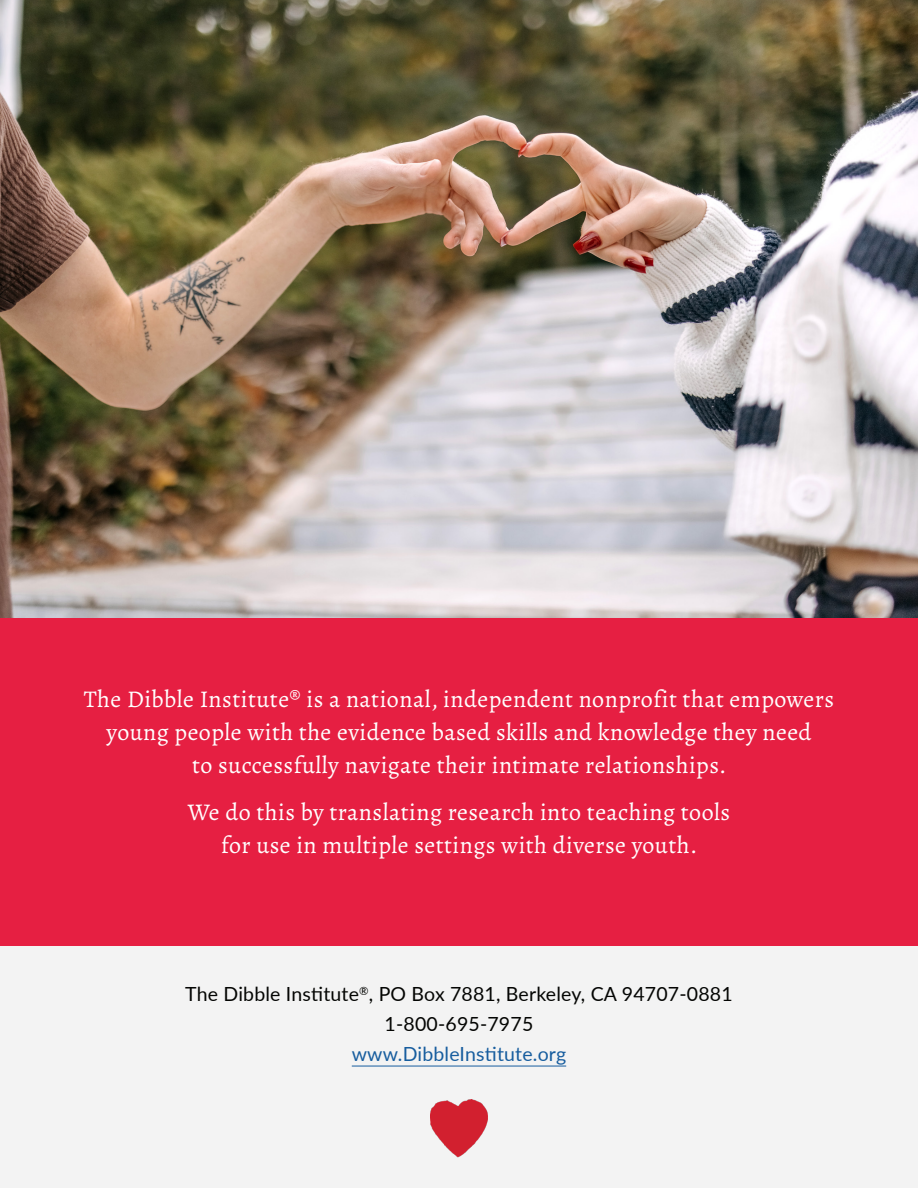
<style>
.page{position:relative;width:918px;height:1188px;background:#fff}
.page>*{position:absolute;margin:0;border:0;box-sizing:border-box;transform-origin:0 0}
.t1{font:24px "Alegreya";letter-spacing:.02em;color:#fff}
.t2{font:19.5px "Lato";letter-spacing:.01em;color:#040503}
.t3{font:19.5px "Lato";letter-spacing:.01em;color:#175d9e}
</style>
<div class="page">
<img style="left:0;top:0;width:918px;height:618px">
<div style="left:0;top:918px;width:918px;height:270px;background:#f3f3f3"></div>
<img style="left:430px;top:1100px;width:58px;height:58px">
<div style="left:0;top:618px;width:918px;height:328px;background:#e61f42"></div>
<hr style="left:352px;top:1066px;width:214px;height:1px;background:#175d9e">
<p class="t1" style="left:84px;top:684px;width:752px">The Dibble Institute® is a national, independent nonprofit that empowers</p>
<p class="t1" style="left:107px;top:717px;width:706px">young people with the evidence based skills and knowledge they need</p>
<p class="t1" style="left:192px;top:750px;width:536px">to successfully navigate their intimate relationships.</p>
<p class="t1" style="left:188px;top:797px;width:544px">We do this by translating research into teaching tools</p>
<p class="t1" style="left:221px;top:830px;width:478px">for use in multiple settings with diverse youth.</p>
<p class="t2" style="left:185px;top:980px;width:549px">The Dibble Institute<sup>®</sup>, PO Box 7881, Berkeley, CA 94707-0881</p>
<p class="t2" style="left:385px;top:1010px;width:150px">1-800-695-7975</p>
<p class="t3" style="left:352px;top:1040px;width:216px">www.DibbleInstitute.org</p>
</div>
